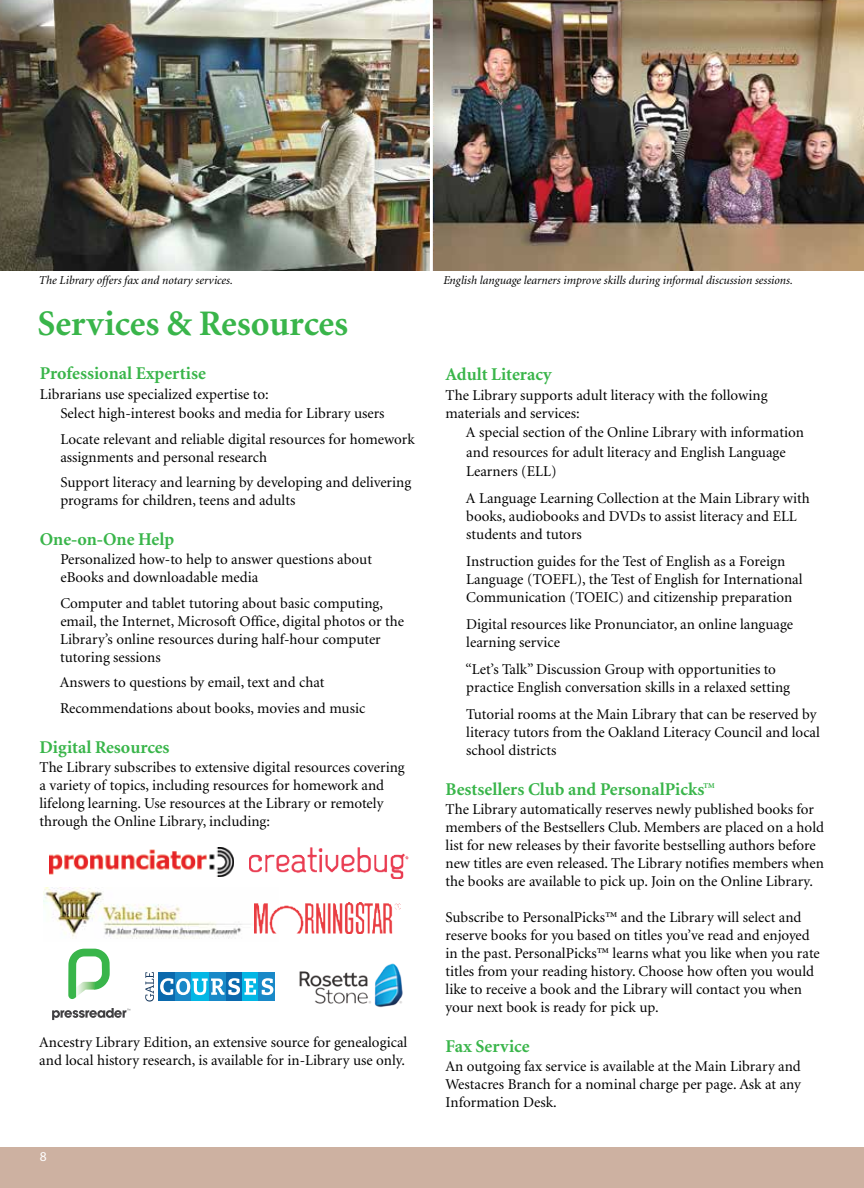
<style>
.page{position:relative;width:864px;height:1188px;background:#fff}
.page>*{position:absolute;margin:0;border:0;box-sizing:border-box;transform-origin:0 0}
.t1{font:700 36px "Minion";color:#39b54a}
.t2{font:700 18px "Minion";color:#39b54a}
.t3{font:15px/18px "Minion";color:#000}
.t4{font:13.5px "Myriad Pro";color:#fff}
.t5{font:italic 12px "Minion";color:#000}
.t6{font:700 7.5px "Minion";color:#39b54a}
</style>
<div class="page">
<img style="left:0;top:0;width:864px;height:270px">
<div style="left:0;top:1147px;width:864px;height:41px;background:#cdb1a1"></div>
<hr style="left:430px;top:0;width:3px;height:282px;background:#fff">
<img style="left:44px;top:887px;width:211px;height:52px">
<img style="left:255px;top:903px;width:146px;height:31px">
<img style="left:49px;top:847px;width:185px;height:30px">
<img style="left:299px;top:963px;width:104px;height:44px">
<div style="left:158px;top:972px;width:117px;height:29px;background:#0a69ad"></div>
<div style="left:175px;top:972px;width:51px;height:29px;background:#1989c8"></div>
<div style="left:191px;top:972px;width:18px;height:29px;background:#02b7e5"></div>
<div style="left:242px;top:972px;width:17px;height:29px;background:#02b7e5"></div>
<div style="left:259px;top:972px;width:16px;height:29px;background:#1989c8"></div>
<svg style="left:160px;top:978px;width:96px;height:17px"></svg>
<svg style="left:262px;top:978px;width:11px;height:17px"></svg>
<svg style="left:145px;top:972px;width:9px;height:30px"></svg>
<svg style="left:52px;top:1008px;width:78px;height:12px"></svg>
<svg style="left:68px;top:949px;width:42px;height:50px"></svg>
<img style="left:249px;top:847px;width:160px;height:32px">
<p class="t5" style="left:39px;top:274px;width:195px">The Library offers fax and notary services.</p>
<p class="t5" style="left:443px;top:274px;width:351px">English language learners improve skills during informal discussion sessions.</p>
<h1 class="t1" style="left:38px;top:305px;width:312px">Services &amp; Resources</h1>
<p class="t2" style="left:40px;top:364px;width:168px">Professional Expertise</p>
<p class="t3" style="left:60px;top:385px;width:325px;line-height:19.5px;text-indent:-21px">Librarians use specialized expertise to:<br>Select high-interest books and media for Library users</p>
<p class="t3" style="left:60px;top:431px;width:356px">Locate relevant and reliable digital resources for homework assignments and personal research</p>
<p class="t3" style="left:60px;top:474px;width:352px">Support literacy and learning by developing and delivering programs for children, teens and adults</p>
<p class="t2" style="left:40px;top:530px;width:136px">One-on-One Help</p>
<p class="t3" style="left:60px;top:551px;width:313px">Personalized how-to help to answer questions about eBooks and downloadable media</p>
<p class="t3" style="left:60px;top:595px;width:345px">Computer and tablet tutoring about basic computing, email, the Internet, Microsoft Office, digital photos or the Library’s online resources during half-hour computer tutoring sessions</p>
<p class="t3" style="left:60px;top:670px;width:307px;line-height:25.5px">Answers to questions by email, text and chat<br>Recommendations about books, movies and music</p>
<p class="t2" style="left:40px;top:738px;width:132px">Digital Resources</p>
<p class="t3" style="left:40px;top:759px;width:367px">The Library subscribes to extensive digital resources covering a variety of topics, including resources for homework and lifelong learning. Use resources at the Library or remotely through the Online Library, including:</p>
<p class="t3" style="left:39px;top:1034px;width:370px">Ancestry Library Edition, an extensive source for genealogical and local history research, is available for in-Library use only.</p>
<p class="t4" style="left:40px;top:1148px;width:8px">8</p>
<p class="t2" style="left:446px;top:365px;width:107px">Adult Literacy</p>
<p class="t3" style="left:446px;top:386px;width:323px">The Library supports adult literacy with the following materials and services:</p>
<p class="t3" style="left:466px;top:423px;width:339px;line-height:19.5px">A special section of the Online Library with information and resources for adult literacy and English Language<br>Learners (ELL)</p>
<p class="t3" style="left:466px;top:490px;width:345px">A Language Learning Collection at the Main Library with books, audiobooks and DVDs to assist literacy and ELL students and tutors</p>
<p class="t3" style="left:466px;top:553px;width:338px">Instruction guides for the Test of English as a Foreign<br>Language (TOEFL), the Test of English for International<br>Communication (TOEIC) and citizenship preparation</p>
<p class="t3" style="left:466px;top:616px;width:328px">Digital resources like Pronunciator, an online language learning service</p>
<p class="t3" style="left:465px;top:661px;width:326px">“Let’s Talk” Discussion Group with opportunities to practice English conversation skills in a relaxed setting</p>
<p class="t3" style="left:466px;top:706px;width:355px">Tutorial rooms at the Main Library that can be reserved by literacy tutors from the Oakland Literacy Council and local school districts</p>
<p class="t2" style="left:446px;top:780px;width:260px">Bestsellers Club and PersonalPicks</p>
<p class="t6" style="left:704px;top:782px;width:13px">TM</p>
<p class="t3" style="left:446px;top:801px;width:380px">The Library automatically reserves newly published books for members of the Bestsellers Club. Members are placed on a hold list for new releases by their favorite bestselling authors before new titles are even released. The Library notifies members when the books are available to pick up. Join on the Online Library.</p>
<p class="t3" style="left:446px;top:909px;width:376px">Subscribe to PersonalPicks™ and the Library will select and reserve books for you based on titles you’ve read and enjoyed in the past. PersonalPicks™ learns what you like when you rate titles from your reading history. Choose how often you would like to receive a book and the Library will contact you when your next book is ready for pick up.</p>
<p class="t2" style="left:446px;top:1037px;width:85px">Fax Service</p>
<p class="t3" style="left:446px;top:1058px;width:357px;text-align:justify">An outgoing fax service is available at the Main Library and Westacres Branch for a nominal charge per page. Ask at any Information Desk.</p>
</div>
